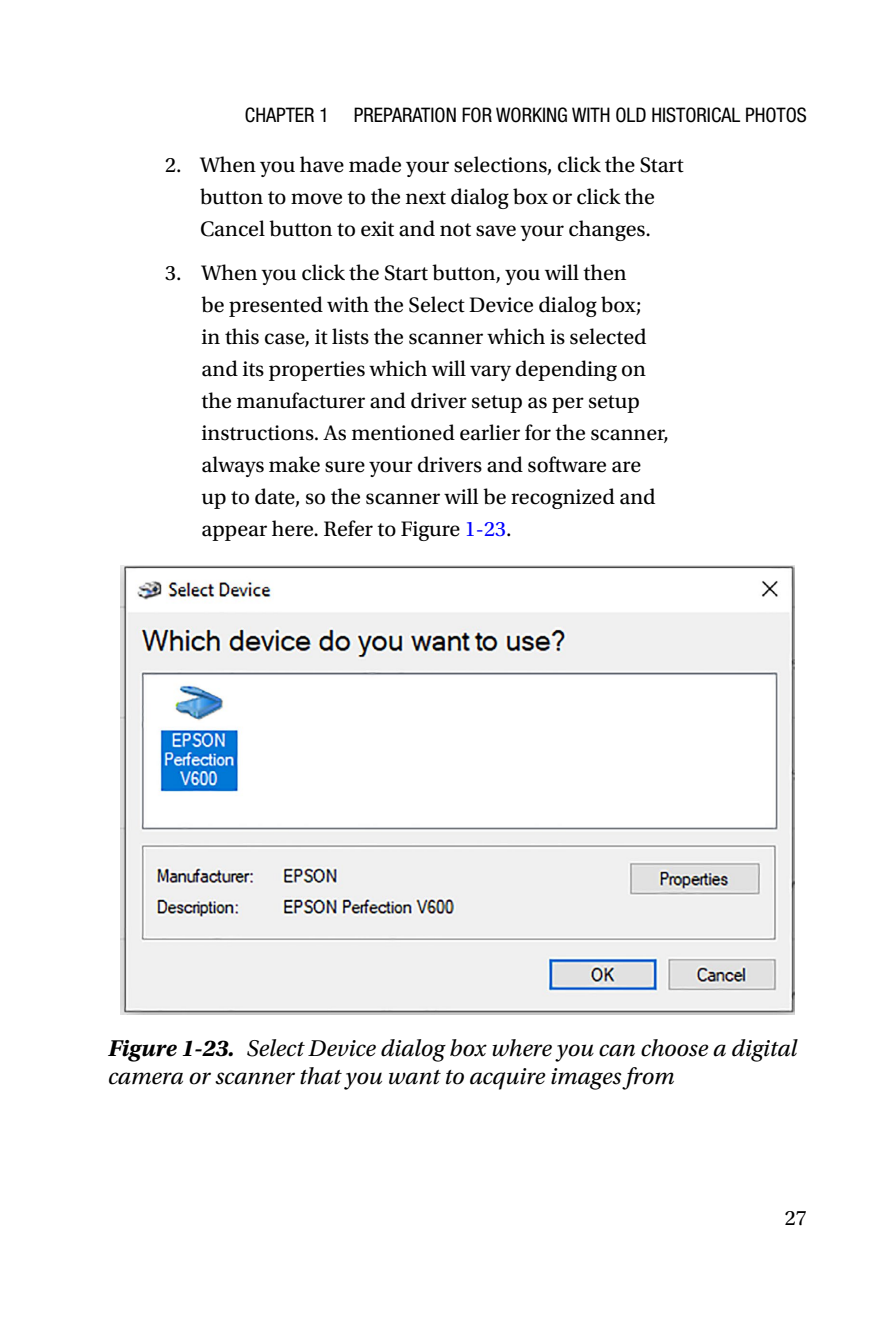
<style>
.page{position:relative;width:879px;height:1333px;background:#fff}
.page>*{position:absolute;margin:0;border:0;box-sizing:border-box;transform-origin:0 0}
.t1{font:italic 24px/28px "Utopia Std";color:#000}
.t2{font:22px/32px "Utopia Std";color:#000;text-align:center}
.t3{font:condensed 20px "Helvetica Neue LT Std";color:#000}
.s1{color:#00f}
.s2{font-weight:700}
</style>
<div class="page">
<img style="left:120px;top:566px;width:675px;height:448px">
<p class="t3" style="left:245px;top:104px;width:563px">CHAPTER 1 PREPARATION FOR WORKIN G WITH OLD HISTORICAL PHOTOS</p>
<p class="t2" style="left:165px;top:149px;width:520px">2. When you have made your selections, click the Start button to move to the next dialog box or click the<br>Cancel button to exit and not save your changes.</p>
<p class="t2" style="left:202px;top:257px;width:469px;text-align:left;text-indent:-36px">3. When you click the Start button, you will then<br>be presented with the Select Device dialog box;<br>in this case, it lists the scanner which is selected and its properties which will vary depending on the manufacturer and driver setup as per setup instructions. As mentioned earlier for the scanner, always make sure your drivers and software are up to date, so the scanner will be recognized and appear here. Refer to Figure <span class="s1">1-23</span>.</p>
<p class="t1" style="left:108px;top:1034px;width:690px"><span class="s2">Figure 1-23.</span> Select Device dialog box where you can choose a digital camera or scanner that you want to acquire images from</p>
<p class="t2" style="left:785px;top:1202px;width:23px">27</p>
</div>
